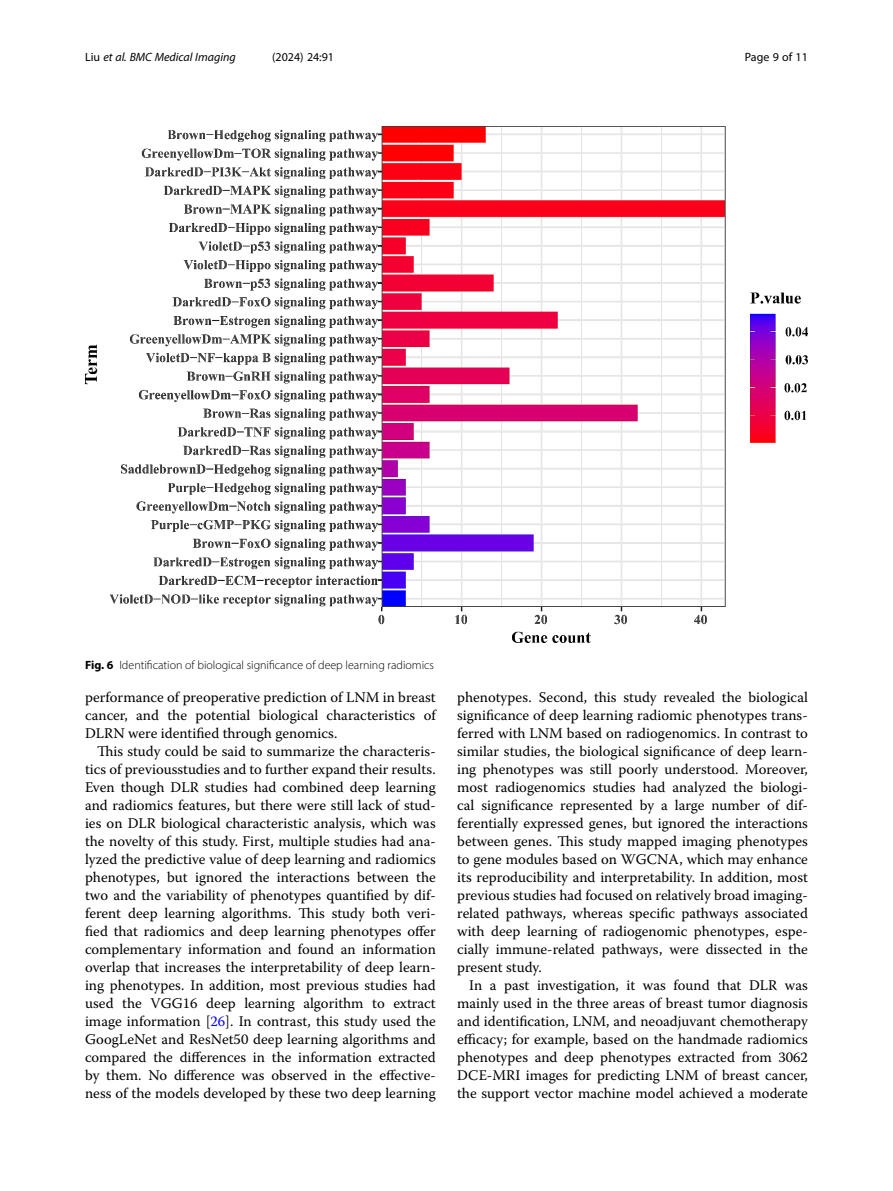
<style>
.page{position:relative;width:893px;height:1191px;background:#fff}
.page>*{position:absolute;margin:0;border:0;box-sizing:border-box;transform-origin:0 0}
.Body_Text_Indent{font:14.7px/18px "Warnock Pro";color:#000;text-align:justify}
.Body_Text{font:14.7px/18px "Warnock Pro";color:#000;text-align:justify}
.Figure_Caption{font:300 12px "Myriad Pro";color:#000}
.t1{font:italic 12px "Myriad Pro";color:#000}
.t2{font:12px "Myriad Pro";color:#000}
.s1{font-style:normal}
.s2{font-weight:700}
.s3{color:#00f}
</style>
<div class="page">
<img style="left:85px;top:126px;width:723px;height:516px">
<p class="t1" style="left:85px;top:50px;width:152px"><span class="s1">Liu</span> et al. BMC Medical Imaging</p>
<p class="t2" style="left:272px;top:50px;width:63px">(2024) 24:91</p>
<p class="t2" style="left:745px;top:50px;width:65px">Page 9 of 11</p>
<p class="Figure_Caption" style="left:85px;top:658px;width:351px"><span class="s2">Fig. 6</span> Identification of biological significance of deep learning radiomics</p>
<p class="Body_Text" style="left:85px;top:688px;width:352px">performance of preoperative prediction of LNM in breast cancer, and the potential biological characteristics of DLRN were identified through genomics.</p>
<p class="Body_Text_Indent" style="left:85px;top:742px;width:352px;text-indent:12px">This study could be said to summarize the characteris&shy;tics of previousstudies and to further expand their results.<br>Even though DLR studies had combined deep learning and radiomics features, but there were still lack of stud&shy;ies on DLR biological characteristic analysis, which was the novelty of this study. First, multiple studies had ana&shy;lyzed the predictive value of deep learning and radiomics phenotypes, but ignored the interactions between the two and the variability of phenotypes quantified by dif&shy;ferent deep learning algorithms. This study both veri&shy;fied that radiomics and deep learning phenotypes offer complementary information and found an information overlap that increases the interpretability of deep learn&shy;ing phenotypes. In addition, most previous studies had used the VGG16 deep learning algorithm to extract image information [<span class="s3">26</span>]. In contrast, this study used the GoogLeNet and ResNet50 deep learning algorithms and compared the differences in the information extracted by them. No difference was observed in the effective&shy;ness of the models developed by these two deep learning</p>
<p class="Body_Text_Indent" style="left:457px;top:688px;width:352px">phenotypes. Second, this study revealed the biological significance of deep learning radiomic phenotypes trans&shy;ferred with LNM based on radiogenomics. In contrast to similar studies, the biological significance of deep learn&shy;ing phenotypes was still poorly understood. Moreover, most radiogenomics studies had analyzed the biologi&shy;cal significance represented by a large number of dif&shy;ferentially expressed genes, but ignored the interactions between genes. This study mapped imaging phenotypes to gene modules based on WGCNA, which may enhance its reproducibility and interpretability. In addition, most previous studies had focused on relatively broad imaging&shy;related pathways, whereas specific pathways associated with deep learning of radiogenomic phenotypes, espe&shy;cially immune-related pathways, were dissected in the present study.</p>
<p class="Body_Text_Indent" style="left:457px;top:976px;width:352px;text-indent:12px">In a past investigation, it was found that DLR was mainly used in the three areas of breast tumor diagnosis and identification, LNM, and neoadjuvant chemotherapy efficacy; for example, based on the handmade radiomics phenotypes and deep phenotypes extracted from 3062<br>DCE-MRI images for predicting LNM of breast cancer, the support vector machine model achieved a moderate</p>
</div>
